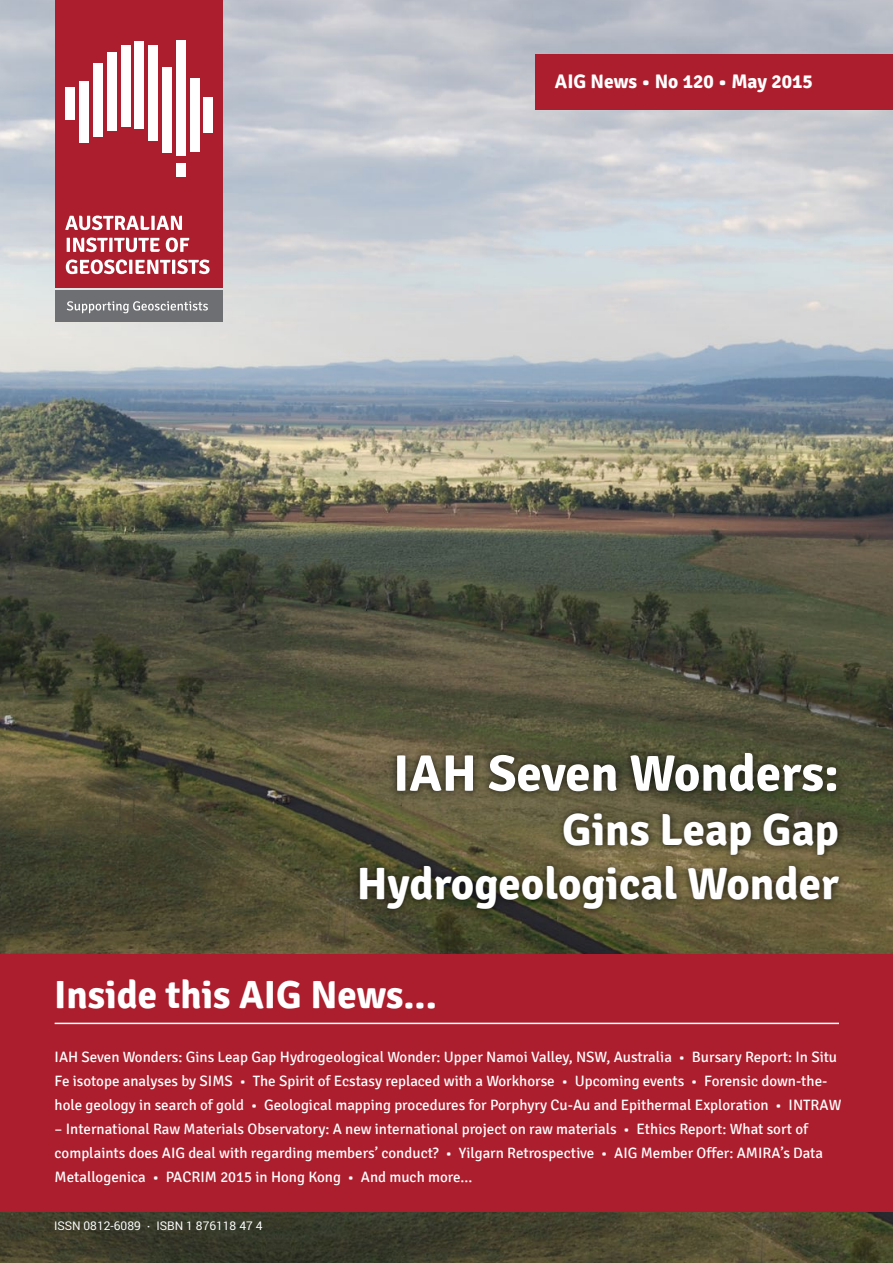
<style>
.page{position:relative;width:893px;height:1263px;background:#fff}
.page>*{position:absolute;margin:0;border:0;box-sizing:border-box;transform-origin:0 0}
.t1{font:700 51px "Signika";color:#fff}
.t2{font:700 45px/54px "Signika";color:#fff;text-align:right}
.t3{font:700 39px "Signika";color:#fff}
.t4{font:700 19.5px "Signika";color:#fff}
.t5{font:15px/24px "Signika";color:#fff}
.t6{font:12px "Roboto";color:#fff}
.s1{font-family:"Signika"}
</style>
<div class="page">
<img style="left:0;top:1211px;width:893px;height:52px">
<img style="left:0;top:0;width:893px;height:954px">
<div style="left:0;top:954px;width:893px;height:257px;background:#ac1e2d"></div>
<div style="left:351px;top:745px;width:495px;height:172px;background:#000;opacity:.75"></div>
<hr style="left:55px;top:1023px;width:784px;height:1px;background:#fff">
<div style="left:55px;top:291px;width:168px;height:31px;background:#6e6f72"></div>
<svg style="left:67px;top:301px;width:141px;height:12px"></svg>
<div style="left:55px;top:0;width:168px;height:287px;background:#ac1e2d"></div>
<div style="left:176px;top:40px;width:10px;height:116px;background:#fff"></div>
<div style="left:176px;top:163px;width:10px;height:14px;background:#fff"></div>
<div style="left:190px;top:79px;width:10px;height:73px;background:#fff"></div>
<div style="left:204px;top:97px;width:9px;height:35px;background:#fff"></div>
<div style="left:66px;top:87px;width:9px;height:33px;background:#fff"></div>
<div style="left:79px;top:81px;width:10px;height:62px;background:#fff"></div>
<div style="left:93px;top:63px;width:10px;height:74px;background:#fff"></div>
<div style="left:107px;top:52px;width:10px;height:79px;background:#fff"></div>
<div style="left:121px;top:45px;width:10px;height:81px;background:#fff"></div>
<div style="left:135px;top:42px;width:9px;height:87px;background:#fff"></div>
<div style="left:148px;top:45px;width:10px;height:96px;background:#fff"></div>
<div style="left:162px;top:67px;width:10px;height:86px;background:#fff"></div>
<svg style="left:65px;top:216px;width:117px;height:14px"></svg>
<svg style="left:67px;top:237px;width:93px;height:15px"></svg>
<svg style="left:166px;top:238px;width:23px;height:14px"></svg>
<svg style="left:66px;top:259px;width:144px;height:15px"></svg>
<div style="left:535px;top:54px;width:358px;height:55px;background:#ac1e2d"></div>
<h3 class="t4" style="left:555px;top:70px;width:259px">AIG News • No 120 • May 2015</h3>
<h1 class="t1" style="left:393px;top:743px;width:447px">IAH Seven Wonders:</h1>
<h2 class="t2" style="left:357px;top:803px;width:484px">Gins Leap Gap<br>Hydrogeological Wonder</h2>
<h3 class="t3" style="left:54px;top:971px;width:385px">Inside this AIG News...</h3>
<p class="t5" style="left:55px;top:1045px;width:788px">IAH Seven Wonders: Gins Leap Gap Hydrogeological Wonder: Upper Namoi Valley, NSW, Australia • Bursary Report: In Situ<br>Fe isotope analyses by SIMS • The Spirit of Ecstasy replaced with a Workhorse • Upcoming events • Forensic down-the&shy;hole geology in search of gold • Geological mapping procedures for Porphyry Cu-Au and Epithermal Exploration • INTRAW</p>
<p class="t5" style="left:55px;top:1117px;width:770px">– International Raw Materials Observatory: A new international project on raw materials • Ethics Report: What sort of complaints does AIG deal with regarding members’ conduct? • Yilgarn Retrospective • AIG Member Offer: AMIRA’s Data<br>Metallogenica • PACRIM 2015 in Hong Kong • And much more...</p>
<p class="t6" style="left:54px;top:1217px;width:210px">ISSN 0812-6089 <span class="s1">·</span> ISBN 1 876118 47 4</p>
</div>
